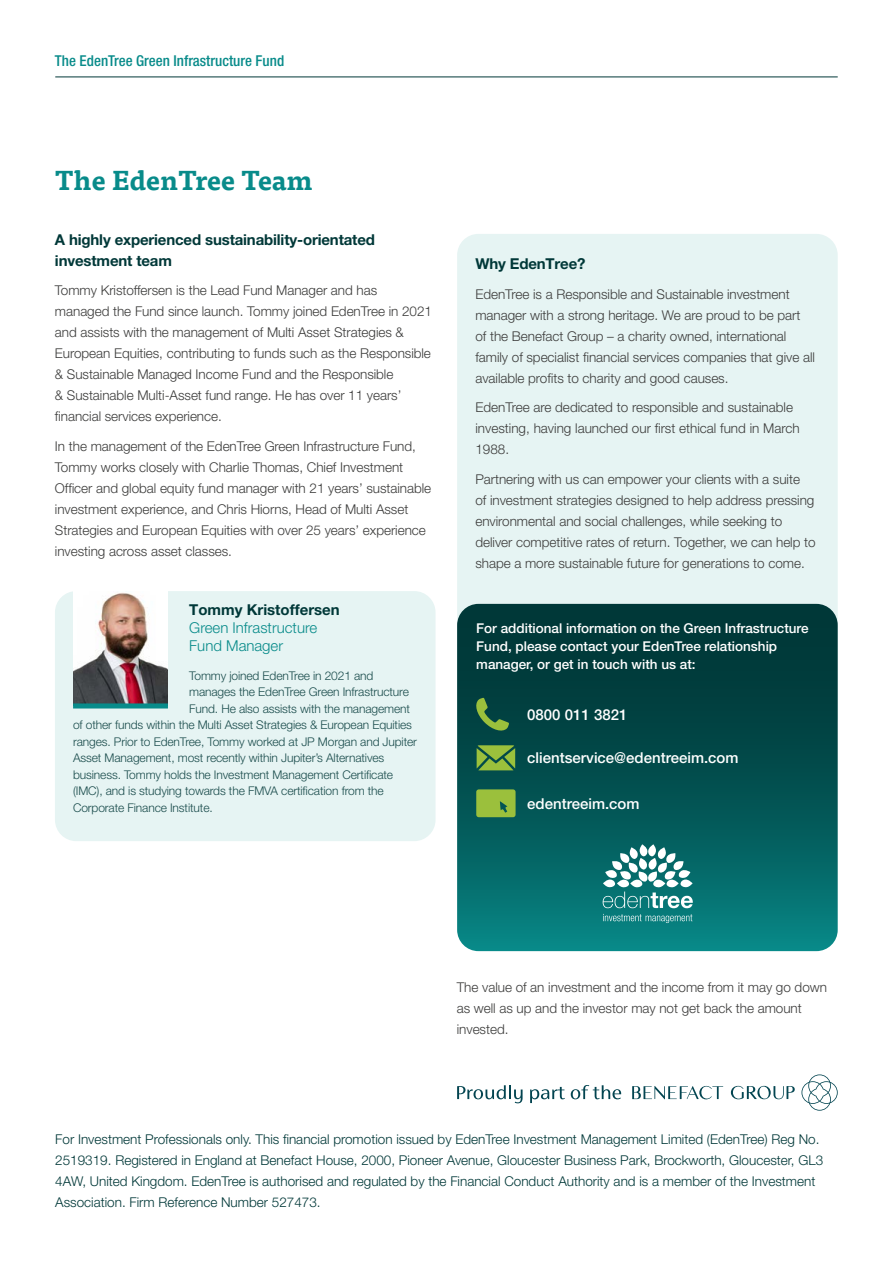
<style>
.page{position:relative;width:893px;height:1263px;background:#fff}
.page>*{position:absolute;margin:0;border:0;box-sizing:border-box;transform-origin:0 0}
.t1{font:700 27px "Tisa Pro";color:#088b8a}
.t2{font:700 15px/21px "Helvetica Neue LT Pro";letter-spacing:-.01em;color:#003838}
.t3{font:500 15px "Helvetica Neue LT Pro";color:#fff}
.t4{font:500 condensed 15px "Helvetica Neue LT Pro";color:#088b8a}
.t5{font:300 15px/18px "Helvetica Neue LT Pro";color:#088b8a}
.t6{font:300 13.5px/21px "Helvetica Neue LT Pro";letter-spacing:-.005em;color:#3c3c3b}
.t7{font:300 13.5px/21px "Helvetica Neue LT Pro";color:#003838}
.t8{font:500 13.5px/18px "Helvetica Neue LT Pro";color:#fff}
.t9{font:300 12px "Helvetica Neue LT Pro";letter-spacing:-.01em;color:#1a4c4c}
</style>
<div class="page">
<hr style="left:55px;top:77px;width:783px;height:1px;background:#003838">
<div style="left:457px;top:234px;width:381px;height:504px;background:#e6f4f3;border-radius:21px"></div>
<div style="left:55px;top:591px;width:381px;height:250px;background:#e6f4f3;border-radius:21px"></div>
<img style="left:73px;top:591px;width:95px;height:112px">
<div style="left:73px;top:703px;width:95px;height:5px;background:#088b8a"></div>
<svg style="left:457px;top:604px;width:381px;height:347px;background:#035353"></svg>
<svg style="left:474px;top:698px;width:35px;height:35px"></svg>
<svg style="left:476px;top:789px;width:40px;height:28px"></svg>
<svg style="left:477px;top:745px;width:38px;height:25px"></svg>
<svg style="left:457px;top:1085px;width:66px;height:18px"></svg>
<svg style="left:530px;top:1087px;width:35px;height:16px"></svg>
<svg style="left:571px;top:1085px;width:50px;height:14px"></svg>
<svg style="left:801px;top:1074px;width:37px;height:37px"></svg>
<svg style="left:632px;top:1086px;width:91px;height:13px"></svg>
<svg style="left:731px;top:1086px;width:64px;height:13px"></svg>
<svg style="left:603px;top:844px;width:90px;height:64px"></svg>
<svg style="left:603px;top:914px;width:89px;height:9px"></svg>
<p class="t4" style="left:55px;top:52px;width:231px">The EdenTree Green Infrastructure Fund</p>
<h1 class="t1" style="left:55px;top:158px;width:259px">The EdenTree Team</h1>
<p class="t2" style="left:55px;top:228px;width:322px">A highly experienced sustainability-orientated investment team</p>
<p class="t6" style="left:55px;top:279px;width:379px">Tommy Kristoffersen is the Lead Fund Manager and has managed the Fund since launch. Tommy joined EdenTree in 2021 and assists with the management of Multi Asset Strategies &amp; European Equities, contributing to funds such as the Responsible &amp; Sustainable Managed Income Fund and the Responsible<br>&amp; Sustainable Multi-Asset fund range. He has over 11 years’ financial services experience.</p>
<p class="t6" style="left:55px;top:435px;width:378px">In the management of the EdenTree Green Infrastructure Fund, Tommy works closely with Charlie Thomas, Chief Investment Officer and global equity fund manager with 21 years’ sustainable investment experience, and Chris Hiorns, Head of Multi Asset Strategies and European Equities with over 25 years’ experience investing across asset classes.</p>
<p class="t2" style="left:189px;top:598px;width:152px">Tommy Kristoffersen</p>
<p class="t5" style="left:189px;top:618px;width:130px">Green Infrastructure<br>Fund Manager</p>
<p class="t9" style="left:189px;top:668px;width:186px">Tommy joined EdenTree in 2021 and</p>
<p class="t9" style="left:189px;top:685px;width:221px">manages the EdenTree Green Infrastructure</p>
<p class="t9" style="left:189px;top:701px;width:222px">Fund. He also assists with the management</p>
<p class="t9" style="left:73px;top:718px;width:340px">of other funds within the Multi Asset Strategies &amp; European Equities</p>
<p class="t9" style="left:73px;top:734px;width:345px">ranges. Prior to EdenTree, Tommy worked at JP Morgan and Jupiter</p>
<p class="t9" style="left:73px;top:751px;width:313px">Asset Management, most recently within Jupiter’s Alternatives</p>
<p class="t9" style="left:73px;top:767px;width:322px">business. Tommy holds the Investment Management Certificate</p>
<p class="t9" style="left:73px;top:784px;width:312px">(IMC), and is studying towards the FMVA certification from the</p>
<p class="t9" style="left:73px;top:800px;width:141px">Corporate Finance Institute.</p>
<p class="t2" style="left:475px;top:253px;width:112px">Why EdenTree?</p>
<p class="t6" style="left:475px;top:283px;width:341px">EdenTree is a Responsible and Sustainable investment manager with a strong heritage. We are proud to be part<br>of the Benefact Group – a charity owned, international family of specialist financial services companies that give all available profits to charity and good causes.</p>
<p class="t6" style="left:475px;top:397px;width:326px">EdenTree are dedicated to responsible and sustainable investing, having launched our first ethical fund in March<br>1988.</p>
<p class="t6" style="left:475px;top:468px;width:342px">Partnering with us can empower your clients with a suite<br>of investment strategies designed to help address pressing environmental and social challenges, while seeking to deliver competitive rates of return. Together, we can help to shape a more sustainable future for generations to come.</p>
<p class="t8" style="left:476px;top:619px;width:334px">For additional information on the Green Infrastructure<br>Fund, please contact your EdenTree relationship manager, or get in touch with us at:</p>
<p class="t3" style="left:527px;top:705px;width:102px">0800 011 3821</p>
<p class="t3" style="left:527px;top:749px;width:213px">clientservice@edentreeim.com</p>
<p class="t3" style="left:527px;top:794px;width:114px">edentreeim.com</p>
<p class="t6" style="left:457px;top:976px;width:372px">The value of an investment and the income from it may go down as well as up and the investor may not get back the amount invested.</p>
<p class="t7" style="left:55px;top:1128px;width:769px">For Investment Professionals only. This financial promotion issued by EdenTree Investment Management Limited (EdenTree) Reg No.<br>2519319. Registered in England at Benefact House, 2000, Pioneer Avenue, Gloucester Business Park, Brockworth, Gloucester, GL3<br>4AW, United Kingdom. EdenTree is authorised and regulated by the Financial Conduct Authority and is a member of the Investment Association. Firm Reference Number 527473.</p>
</div>
